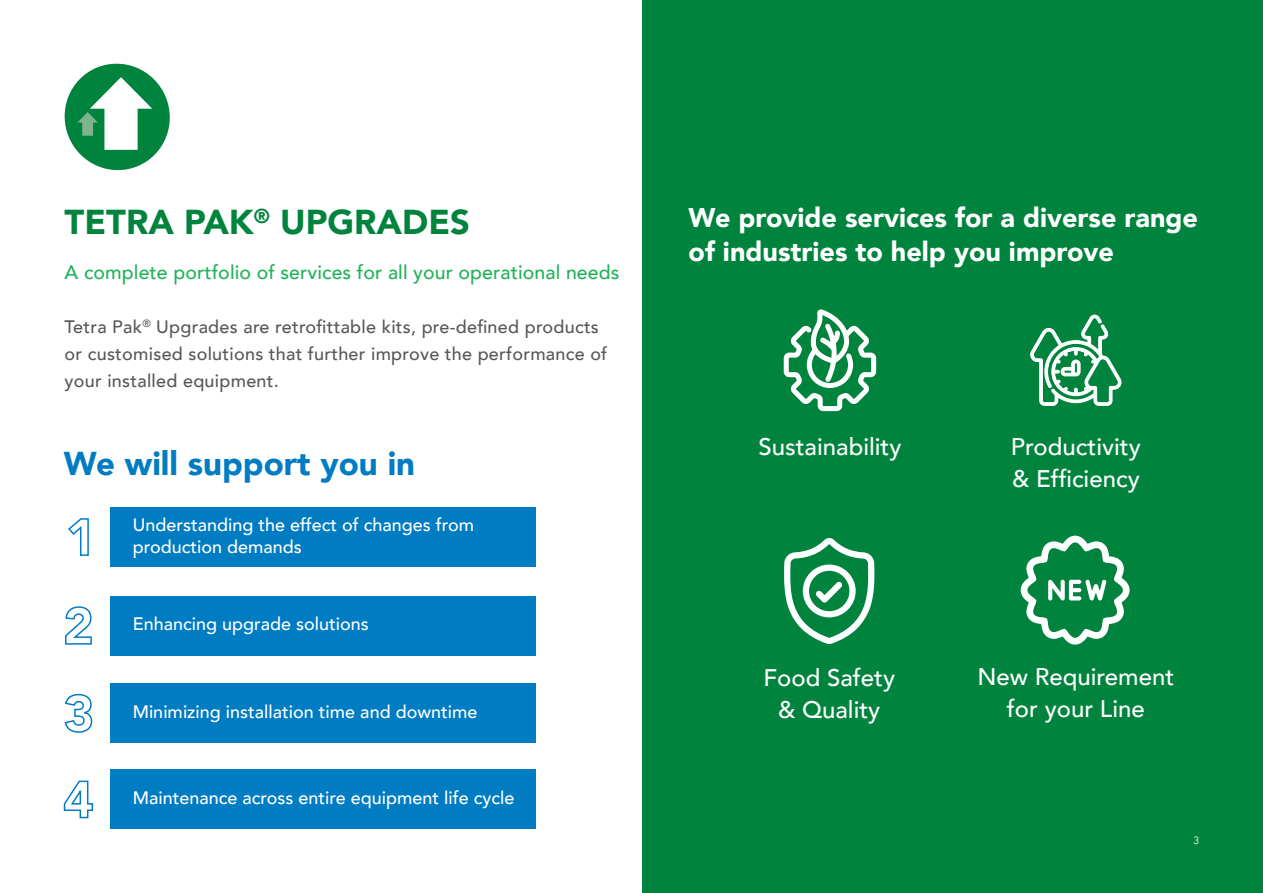
<style>
.page{position:relative;width:1263px;height:893px;background:#fff}
.page>*{position:absolute;margin:0;border:0;box-sizing:border-box;transform-origin:0 0}
.t1{font:900 34.5px "Avenir";color:#00843d}
.t2{font:900 33px "Avenir";color:#007cc2}
.t3{font:900 27px/34.5px "Avenir";color:#fff}
.t4{font:500 24px/31.5px "Avenir";color:#fff;text-align:center}
.t5{font:500 19.5px "Avenir";letter-spacing:.005em;color:#21b259}
.t6{font:500 18px/21.6px "Avenir";color:#fff}
.t7{font:500 18px/27px "Avenir";letter-spacing:.015em;color:#57585a}
.t8{font:10.5px "Avenir";color:#fff}
</style>
<div class="page">
<div style="left:642px;top:0;width:621px;height:893px;background:#00843d"></div>
<svg style="left:68px;top:518px;width:21px;height:38px"></svg>
<div style="left:111px;top:507px;width:425px;height:60px;background:#007cc2"></div>
<svg style="left:65px;top:606px;width:27px;height:39px"></svg>
<div style="left:111px;top:596px;width:425px;height:59px;background:#007cc2"></div>
<svg style="left:64px;top:693px;width:29px;height:40px"></svg>
<div style="left:111px;top:684px;width:425px;height:59px;background:#007cc2"></div>
<svg style="left:63px;top:780px;width:31px;height:39px"></svg>
<div style="left:111px;top:770px;width:425px;height:59px;background:#007cc2"></div>
<svg style="left:64px;top:63px;width:106px;height:108px"></svg>
<svg style="left:784px;top:538px;width:91px;height:106px"></svg>
<svg style="left:783px;top:309px;width:94px;height:103px"></svg>
<svg style="left:1021px;top:536px;width:108px;height:109px"></svg>
<svg style="left:1030px;top:314px;width:92px;height:92px"></svg>
<p class="t1" style="left:65px;top:193px;width:407px">TETRA PAK<sup>®</sup> UPGRADES</p>
<p class="t5" style="left:65px;top:255px;width:556px">A complete portfolio of services for all your operational needs</p>
<p class="t7" style="left:65px;top:312px;width:544px">Tetra Pak<sup>®</sup> Upgrades are retrofittable kits, pre-defined products or customised solutions that further improve the performance of your installed equipment.</p>
<p class="t2" style="left:64px;top:435px;width:353px">We will support you in</p>
<p class="t6" style="left:133px;top:513px;width:343px">Understanding the effect of changes from production demands</p>
<p class="t6" style="left:133px;top:612px;width:238px">Enhancing upgrade solutions</p>
<p class="t6" style="left:133px;top:700px;width:346px">Minimizing installation time and downtime</p>
<p class="t6" style="left:133px;top:786px;width:383px">Maintenance across entire equipment life cycle</p>
<p class="t3" style="left:688px;top:199px;width:511px">We provide services for a diverse range of industries to help you improve</p>
<p class="t4" style="left:758px;top:430px;width:145px">Sustainability</p>
<p class="t4" style="left:763px;top:661px;width:133px">Food Safety</p>
<p class="t4" style="left:778px;top:692px;width:104px">&amp; Quality</p>
<p class="t4" style="left:1011px;top:430px;width:131px">Productivity</p>
<p class="t4" style="left:1012px;top:461px;width:129px">&amp; Efficiency</p>
<p class="t4" style="left:977px;top:660px;width:198px">New Requirement for your Line</p>
<p class="t8" style="left:1193px;top:834px;width:7px">3</p>
</div>
